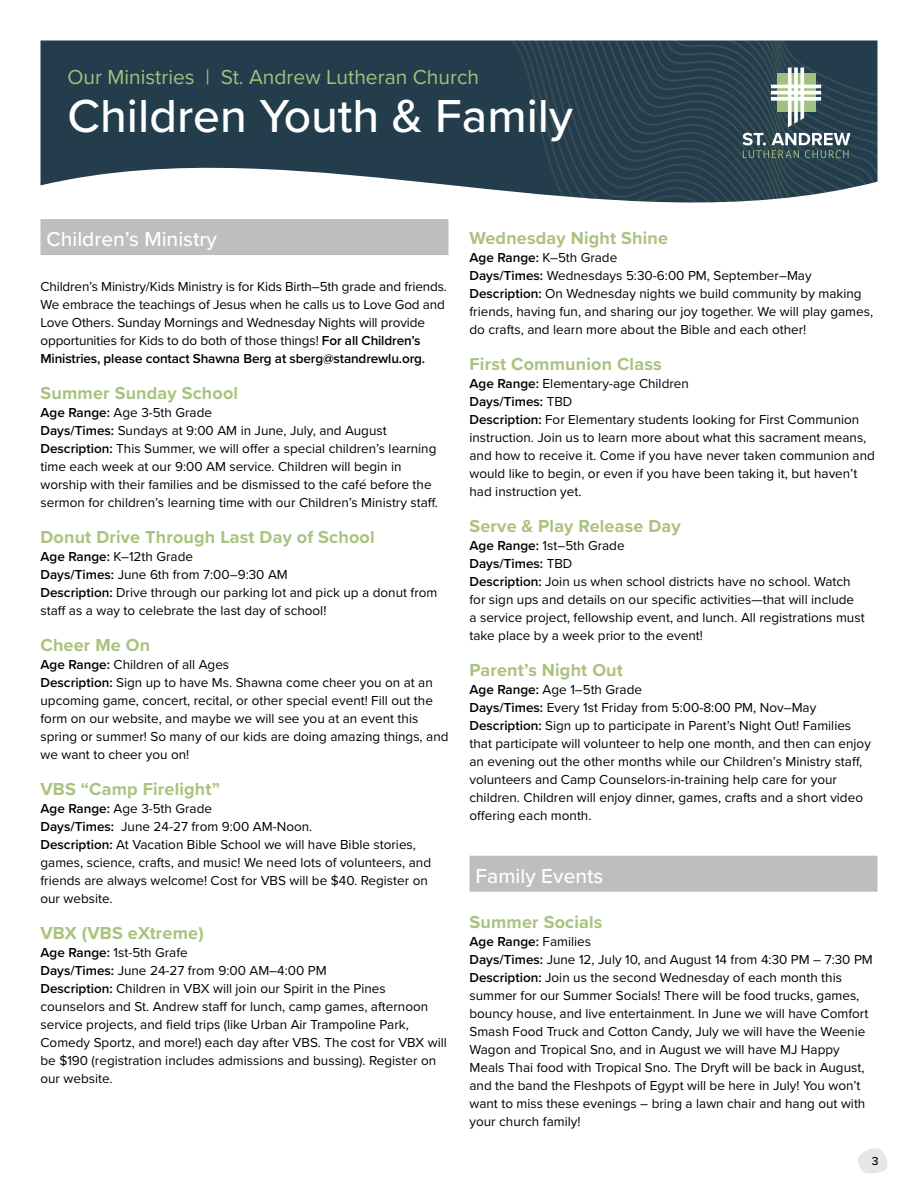
<style>
.page{position:relative;width:918px;height:1188px;background:#fff}
.page>*{position:absolute;margin:0;border:0;box-sizing:border-box;transform-origin:0 0}
.t1{font:500 48px "Proxima Nova";color:#fff}
.t2{font:21px "Proxima Nova";color:#a1c180}
.t3{font:500 21px "Proxima Nova";color:#fff}
.t4{font:700 18px "Proxima Nova";letter-spacing:.01em;color:#aac27f}
.t5{font:13.5px/18px "Proxima Nova";color:#000}
.t6{font:500 12px "Proxima Nova";color:#000}
.s1{font-weight:600}
</style>
<div class="page">
<svg style="left:858px;top:1148px;width:29px;height:26px"></svg>
<svg style="left:40px;top:40px;width:409px;height:210px;fill:#233d4c"></svg>
<img style="left:237px;top:40px;width:641px;height:176px">
<svg style="left:742px;top:133px;width:108px;height:25px"></svg>
<svg style="left:771px;top:68px;width:50px;height:59px"></svg>
<div style="left:40px;top:219px;width:408px;height:36px;background:#bcbec0"></div>
<div style="left:470px;top:856px;width:408px;height:36px;background:#bcbec0"></div>
<h2 class="t2" style="left:68px;top:61px;width:413px">Our Ministries | St. Andrew Lutheran Church</h2>
<h1 class="t1" style="left:68px;top:80px;width:507px">Children Youth &amp; Family</h1>
<h2 class="t3" style="left:46px;top:223px;width:172px">Children’s Ministry</h2>
<p class="t5" style="left:40px;top:277px;width:408px">Children’s Ministry/Kids Ministry is for Kids Birth–5th grade and friends.<br>We embrace the teachings of Jesus when he calls us to Love God and Love Others. Sunday Mornings and Wednesday Nights will provide opportunities for Kids to do both of those things! <span class="s1">For all Children’s Ministries, please contact Shawna Berg at sberg@standrewlu.org.</span></p>
<h3 class="t4" style="left:40px;top:380px;width:199px">Summer Sunday School</h3>
<p class="t5" style="left:40px;top:403px;width:399px"><span class="s1">Age Range:</span> Age 3-5th Grade<br><span class="s1">Days/Times:</span> Sundays at 9:00 AM in June, July, and August <span class="s1">Description:</span> This Summer, we will offer a special children’s learning time each week at our 9:00 AM service. Children will begin in worship with their families and be dismissed to the café before the sermon for children’s learning time with our Children’s Ministry staff.</p>
<h3 class="t4" style="left:40px;top:524px;width:336px">Donut Drive Through Last Day of School</h3>
<p class="t5" style="left:40px;top:547px;width:399px"><span class="s1">Age Range:</span> K–12th Grade<br><span class="s1">Days/Times:</span> June 6th from 7:00–9:30 AM<br><span class="s1">Description:</span> Drive through our parking lot and pick up a donut from staff as a way to celebrate the last day of school!</p>
<h3 class="t4" style="left:40px;top:632px;width:111px">Cheer Me On</h3>
<p class="t5" style="left:40px;top:655px;width:410px"><span class="s1">Age Range:</span> Children of all Ages<br><span class="s1">Description:</span> Sign up to have Ms. Shawna come cheer you on at an upcoming game, concert, recital, or other special event! Fill out the form on our website, and maybe we will see you at an event this spring or summer! So many of our kids are doing amazing things, and we want to cheer you on!</p>
<h3 class="t4" style="left:40px;top:776px;width:181px">VBS “Camp Firelight”</h3>
<p class="t5" style="left:40px;top:799px;width:392px"><span class="s1">Age Range:</span> Age 3-5th Grade<br><span class="s1">Days/Times:</span> June 24-27 from 9:00 AM-Noon.<br><span class="s1">Description:</span> At Vacation Bible School we will have Bible stories, games, science, crafts, and music! We need lots of volunteers, and friends are always welcome! Cost for VBS will be $40. Register on our website.</p>
<h3 class="t4" style="left:40px;top:920px;width:165px">VBX (VBS eXtreme)</h3>
<p class="t5" style="left:40px;top:943px;width:408px"><span class="s1">Age Range:</span> 1st-5th Grafe<br><span class="s1">Days/Times:</span> June 24-27 from 9:00 AM–4:00 PM<br><span class="s1">Description:</span> Children in VBX will join our Spirit in the Pines counselors and St. Andrew staff for lunch, camp games, afternoon service projects, and field trips (like Urban Air Trampoline Park, Comedy Sportz, and more!) each day after VBS. The cost for VBX will be $190 (registration includes admissions and bussing). Register on our website.</p>
<h3 class="t4" style="left:470px;top:224px;width:200px">Wednesday Night Shine</h3>
<p class="t5" style="left:470px;top:248px;width:405px"><span class="s1">Age Range:</span> K–5th Grade<br><span class="s1">Days/Times:</span> Wednesdays 5:30-6:00 PM, September–May <span class="s1">Description:</span> On Wednesday nights we build community by making friends, having fun, and sharing our joy together. We will play games, do crafts, and learn more about the Bible and each other!</p>
<h3 class="t4" style="left:470px;top:350px;width:194px">First Communion Class</h3>
<p class="t5" style="left:470px;top:374px;width:407px"><span class="s1">Age Range:</span> Elementary-age Children<br><span class="s1">Days/Times:</span> TBD<br><span class="s1">Description:</span> For Elementary students looking for First Communion instruction. Join us to learn more about what this sacrament means, and how to receive it. Come if you have never taken communion and would like to begin, or even if you have been taking it, but haven’t had instruction yet.</p>
<h3 class="t4" style="left:470px;top:512px;width:213px">Serve &amp; Play Release Day</h3>
<p class="t5" style="left:470px;top:536px;width:397px"><span class="s1">Age Range:</span> 1st–5th Grade<br><span class="s1">Days/Times:</span> TBD<br><span class="s1">Description:</span> Join us when school districts have no school. Watch for sign ups and details on our specific activities—that will include a service project, fellowship event, and lunch. All registrations must take place by a week prior to the event!</p>
<h3 class="t4" style="left:470px;top:656px;width:155px">Parent’s Night Out</h3>
<p class="t5" style="left:470px;top:680px;width:403px"><span class="s1">Age Range:</span> Age 1–5th Grade<br><span class="s1">Days/Times:</span> Every 1st Friday from 5:00-8:00 PM, Nov–May <span class="s1">Description:</span> Sign up to participate in Parent’s Night Out! Families that participate will volunteer to help one month, and then can enjoy an evening out the other months while our Children’s Ministry staff, volunteers and Camp Counselors-in-training help care for your children. Children will enjoy dinner, games, crafts and a short video offering each month.</p>
<h2 class="t3" style="left:476px;top:860px;width:129px">Family Events</h2>
<h3 class="t4" style="left:470px;top:908px;width:134px">Summer Socials</h3>
<p class="t5" style="left:470px;top:932px;width:405px"><span class="s1">Age Range:</span> Families<br><span class="s1">Days/Times:</span> June 12, July 10, and August 14 from 4:30 PM – 7:30 PM <span class="s1">Description:</span> Join us the second Wednesday of each month this summer for our Summer Socials! There will be food trucks, games, bouncy house, and live entertainment. In June we will have Comfort Smash Food Truck and Cotton Candy, July we will have the Weenie Wagon and Tropical Sno, and in August we will have MJ Happy Meals Thai food with Tropical Sno. The Dryft will be back in August, and the band the Fleshpots of Egypt will be here in July! You won’t want to miss these evenings – bring a lawn chair and hang out with your church family!</p>
<p class="t6" style="left:872px;top:1152px;width:8px">3</p>
</div>
